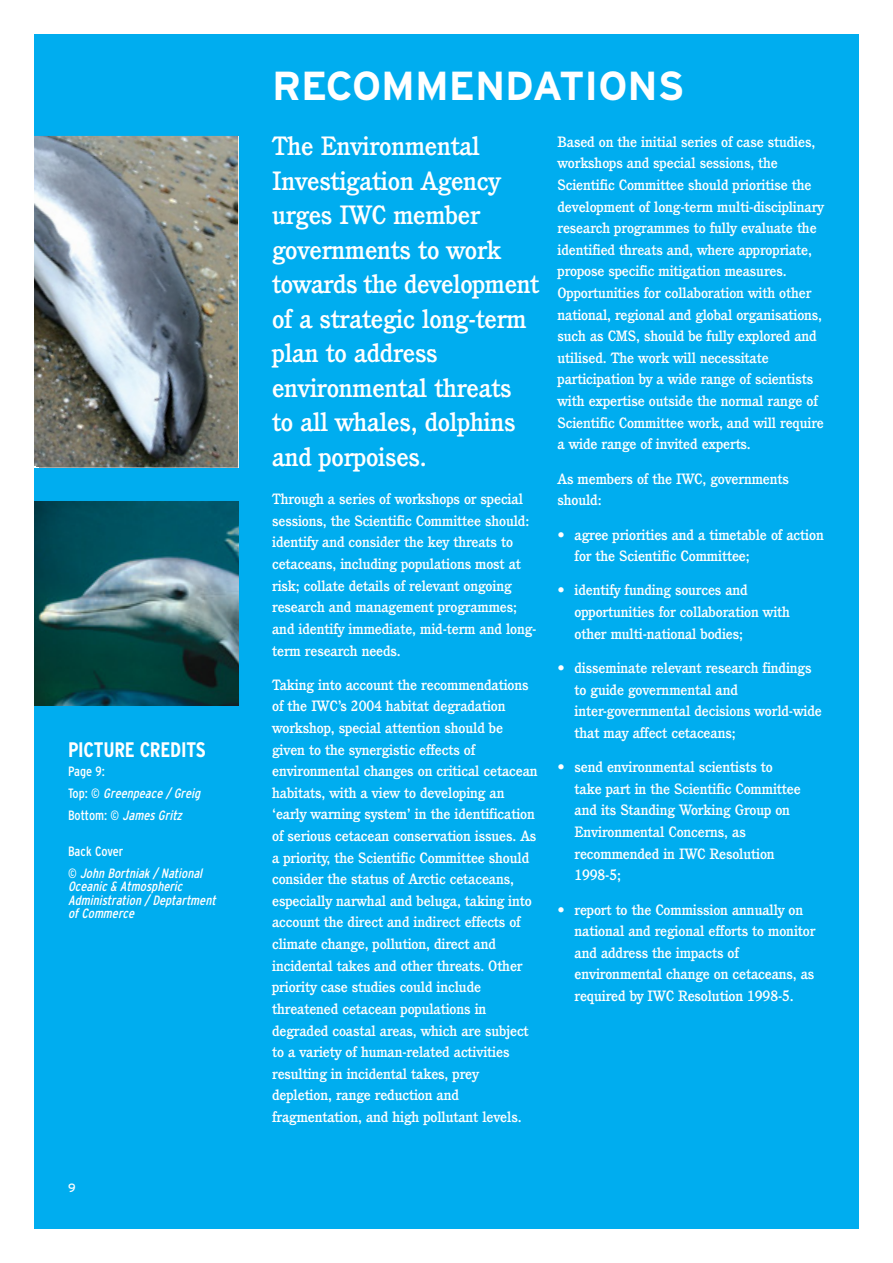
<style>
.page{position:relative;width:893px;height:1263px;background:#fff}
.page>*{position:absolute;margin:0;border:0;box-sizing:border-box;transform-origin:0 0}
.t1{font:700 40.5px "Interstate";color:#fff}
.t2{font:500 25.8px/34.5px "Cushing";letter-spacing:-.01em;color:#fff}
.t3{font:700 condensed 21px "Interstate";letter-spacing:-.01em;color:#fff}
.t4{font:500 14.7px/21.6px "Cushing";letter-spacing:-.01em;color:#fff}
.t5{font:italic condensed 13.5px/22px "Interstate";color:#fff}
.t6{font:12px "Interstate";color:#fff}
.s1{font-style:normal}
</style>
<div class="page">
<div style="left:34px;top:34px;width:825px;height:1195px;background:#00adef"></div>
<img style="left:34px;top:136px;width:204px;height:332px">
<img style="left:34px;top:502px;width:204px;height:204px">
<h3 class="t3" style="left:68px;top:741px;width:139px">PICTURE CREDITS</h3>
<p class="t5" style="left:68px;top:762px;width:136px"><span class="s1">Page 9:<br>To p : ©</span> Greenpeace / Greig<br><span class="s1">B o t t o m : ©</span> James Gritz</p>
<p class="t5" style="left:68px;top:841px;width:138px"><span class="s1">Back Cover<br>©</span> John Bortniak / National</p>
<p class="t5" style="left:68px;top:881px;width:152px;line-height:13.5px">Oceanic &amp; Atmospheric<br>Administration / Deptartment ofCommerce</p>
<p class="t6" style="left:68px;top:1183px;width:9px">9</p>
<h1 class="t1" style="left:272px;top:71px;width:414px">RECOMMENDATIONS</h1>
<h2 class="t2" style="left:272px;top:131px;width:269px">The Environmental<br>Investigation Agency urges IWC member governments to work towards the development of a strategic long-term plan to address environmental threats to all whales, dolphins and porpoises.</h2>
<p class="t4" style="left:272px;top:490px;width:266px">Through a series of workshops or special sessions, the Scientific Committee should: identify and consider the key threats to cetaceans, including populations most at risk; collate details of relevant ongoing research and management programmes; and identify immediate, mid-term and long&shy;term research needs.</p>
<p class="t4" style="left:272px;top:675px;width:267px">Taking into account the recommendations of the IWC’s 2004 habitat degradation workshop, special attention should be given to the synergistic effects of environmental changes on critical cetacean habitats, with a view to developing an ‘early warning system’ in the identification of serious cetacean conservation issues. As a priority, the Scientific Committee should consider the status of Arctic cetaceans, especially narwhal and beluga, taking into account the direct and indirect effects of climate change, pollution, direct and incidental takes and other threats. Other priority case studies could include threatened cetacean populations in degraded coastal areas, which are subject to a variety of human-related activities resulting in incidental takes, prey depletion, range reduction and fragmentation, and high pollutant levels.</p>
<p class="t4" style="left:558px;top:132px;width:268px">Based on the initial series of case studies, workshops and special sessions, the Scientific Committee should prioritise the development of long-term multi-disciplinary research programmes to fully evaluate the identified threats and, where appropriate, propose specific mitigation measures.<br>Opportunities for collaboration with other national, regional and global organisations, such as CMS, should be fully explored and utilised. The work will necessitate participation by a wide range of scientists with expertise outside the normal range of Scientific Committee work, and will require a wide range of invited experts.</p>
<p class="t4" style="left:558px;top:469px;width:233px">As members of the IWC, governments should:</p>
<p class="t4" style="left:575px;top:525px;width:251px;text-indent:-17px">• agree priorities and a timetable of action for the Scientific Committee;</p>
<p class="t4" style="left:575px;top:581px;width:217px;text-indent:-17px">• identify funding sources and opportunities for collaboration with other multi-national bodies;</p>
<p class="t4" style="left:575px;top:658px;width:249px;text-indent:-17px">• disseminate relevant research findings to guide governmental and inter-governmental decisions world-wide that may affect cetaceans;</p>
<p class="t4" style="left:575px;top:757px;width:228px;text-indent:-17px">• send environmental scientists to take part in the Scientific Committee and its Standing Working Group on<br>Environmental Concerns, as recommended in IWC Resolution<br>1998-5;</p>
<p class="t4" style="left:575px;top:900px;width:242px;text-indent:-17px">• report to the Commission annually on national and regional efforts to monitor and address the impacts of environmental change on cetaceans, as required by IWC Resolution 1998-5.</p>
</div>
